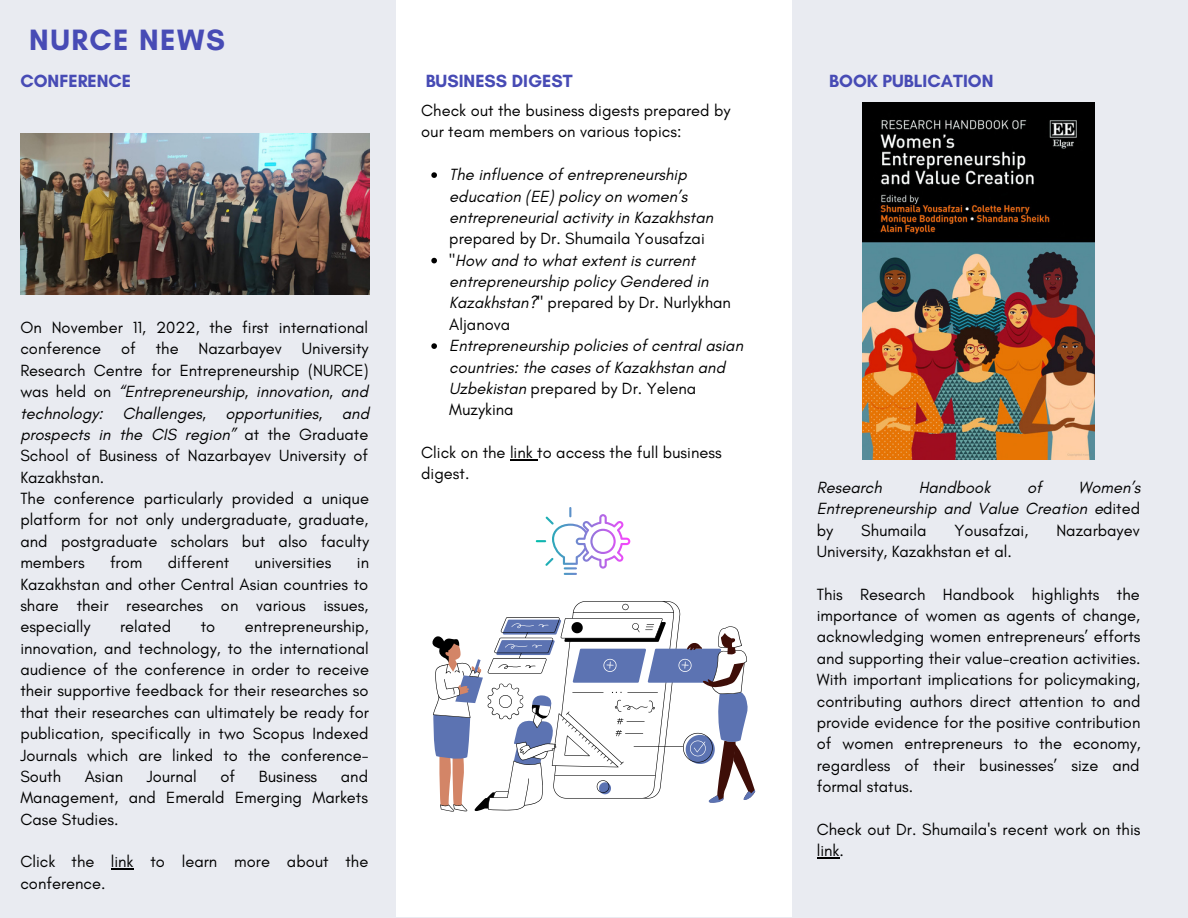
<style>
.page{position:relative;width:1188px;height:918px;background:#e9ebf1}
.page>*{position:absolute;margin:0;border:0;box-sizing:border-box;transform-origin:0 0}
.t1{font:700 30px "Glacial Indifference";letter-spacing:.05em;color:#474bb5}
.t2{font:700 18px "Glacial Indifference";color:#474bb5}
.t3{font:16.5px/21.3px "Glacial Indifference";color:#000}
.t4{font:italic 16.5px/21.3px "Glacial Indifference";color:#000}
.s1{font-style:italic}
.s2{font-style:normal}
</style>
<div class="page">
<div style="left:396px;top:0;width:396px;height:917px;background:#fff"></div>
<img style="left:863px;top:103px;width:232px;height:356px">
<img style="left:20px;top:134px;width:349px;height:161px">
<svg style="left:432px;top:601px;width:323px;height:211px"></svg>
<svg style="left:536px;top:507px;width:94px;height:68px"></svg>
<svg style="left:817px;top:857px;width:23px;height:1px"></svg>
<svg style="left:431px;top:172px;width:6px;height:6px"></svg>
<svg style="left:431px;top:258px;width:6px;height:5px"></svg>
<svg style="left:431px;top:343px;width:6px;height:6px"></svg>
<svg style="left:510px;top:459px;width:27px;height:1px"></svg>
<svg style="left:111px;top:869px;width:23px;height:1px"></svg>
<h1 class="t1" style="left:29px;top:22px;width:197px">NURCE NEWS</h1>
<p class="t2" style="left:20px;top:70px;width:112px">CONFERENCE</p>
<p class="t3" style="left:20px;top:317px;width:350px">On November 11, 2022, the first international conference of the Nazarbayev University Research Centre for Entrepreneurship (NURCE) was held on <span class="s1">“Entrepreneurship, innovation, and technology: Challenges, opportunities, and prospects in the CIS region”</span> at the Graduate School of Business of Nazarbayev University of Kazakhstan.<br>The conference particularly provided a unique platform for not only undergraduate, graduate, and postgraduate scholars but also faculty members</p>
<p class="t3" style="left:110px;top:552px;width:34px">from</p>
<p class="t3" style="left:168px;top:552px;width:63px">different</p>
<p class="t3" style="left:255px;top:552px;width:79px">universities</p>
<p class="t3" style="left:20px;top:552px;width:350px;text-align:justify;text-indent:337px">in Kazakhstan and other Central Asian countries to share their researches on various issues, especially</p>
<p class="t3" style="left:20px;top:616px;width:350px;text-align:justify;text-indent:225px">entrepreneurship, innovation, and technology, to the international audience of the conference in order to receive their supportive feedback for their researches so that their researches can ultimately be ready for publication, specifically in two Scopus Indexed Journals which are linked to the conference-South</p>
<p class="t3" style="left:120px;top:616px;width:53px">related</p>
<p class="t3" style="left:201px;top:616px;width:16px">to</p>
<p class="t3" style="left:20px;top:766px;width:349px;text-align:justify;text-indent:321px">and Management, and Emerald Emerging Markets Case Studies.</p>
<p class="t3" style="left:20px;top:851px;width:350px">Click the link to learn more about the conference.</p>
<p class="t3" style="left:85px;top:766px;width:40px">Asian</p>
<p class="t3" style="left:147px;top:766px;width:52px">Journal</p>
<p class="t3" style="left:221px;top:766px;width:16px">of</p>
<p class="t3" style="left:259px;top:766px;width:60px">Business</p>
<p class="t2" style="left:426px;top:70px;width:148px">BUSINESS DIGEST</p>
<p class="t3" style="left:421px;top:100px;width:311px">Check out the business digests prepared by our team members on various topics:</p>
<p class="t4" style="left:449px;top:164px;width:265px">The influence of entrepreneurship education (EE) policy on women’s entrepreneurial activity in Kazakhstan</p>
<p class="t3" style="left:449px;top:228px;width:257px">prepared by Dr. Shumaila Yousafzai</p>
<p class="t4" style="left:449px;top:249px;width:283px">"How and to what extent is current entrepreneurship policy Gendered in<br>Kazakhstan?" <span class="s2">prepared by Dr. Nurlykhan<br>Aljanova</span></p>
<p class="t4" style="left:449px;top:335px;width:295px">Entrepreneurship policies of central asian countries: the cases of Kazakhstan and<br>Uzbekistan <span class="s2">prepared by Dr. Yelena<br>Muzykina</span></p>
<p class="t3" style="left:421px;top:442px;width:302px">Click on the link to access the full business digest.</p>
<p class="t2" style="left:829px;top:70px;width:166px">BOOK PUBLICATION</p>
<p class="t4" style="left:817px;top:476px;width:67px">Research</p>
<p class="t4" style="left:919px;top:476px;width:73px">Handbook</p>
<p class="t4" style="left:1027px;top:476px;width:16px">of</p>
<p class="t4" style="left:817px;top:476px;width:325px;text-align:justify;text-indent:262px">Women’s Entrepreneurship and Value Creation e<span class="s2">dited by</span></p>
<p class="t3" style="left:861px;top:519px;width:67px">Shumaila</p>
<p class="t3" style="left:955px;top:519px;width:75px">Yousafzai,</p>
<p class="t3" style="left:1056px;top:519px;width:85px">Nazarbayev</p>
<p class="t3" style="left:817px;top:541px;width:197px">University, Kazakhstan et al.</p>
<p class="t3" style="left:817px;top:583px;width:325px;text-align:justify">This Research Handbook highlights the importance of women as agents of change, acknowledging women entrepreneurs’ efforts and supporting their value-creation activities.<br>With important implications for policymaking, contributing authors direct attention to and provide evidence for the positive contribution of women entrepreneurs to the economy, regardless of their businesses’ size and formal status.</p>
<p class="t3" style="left:817px;top:818px;width:325px">Check out Dr. Shumaila's recent work on this link.</p>
</div>
